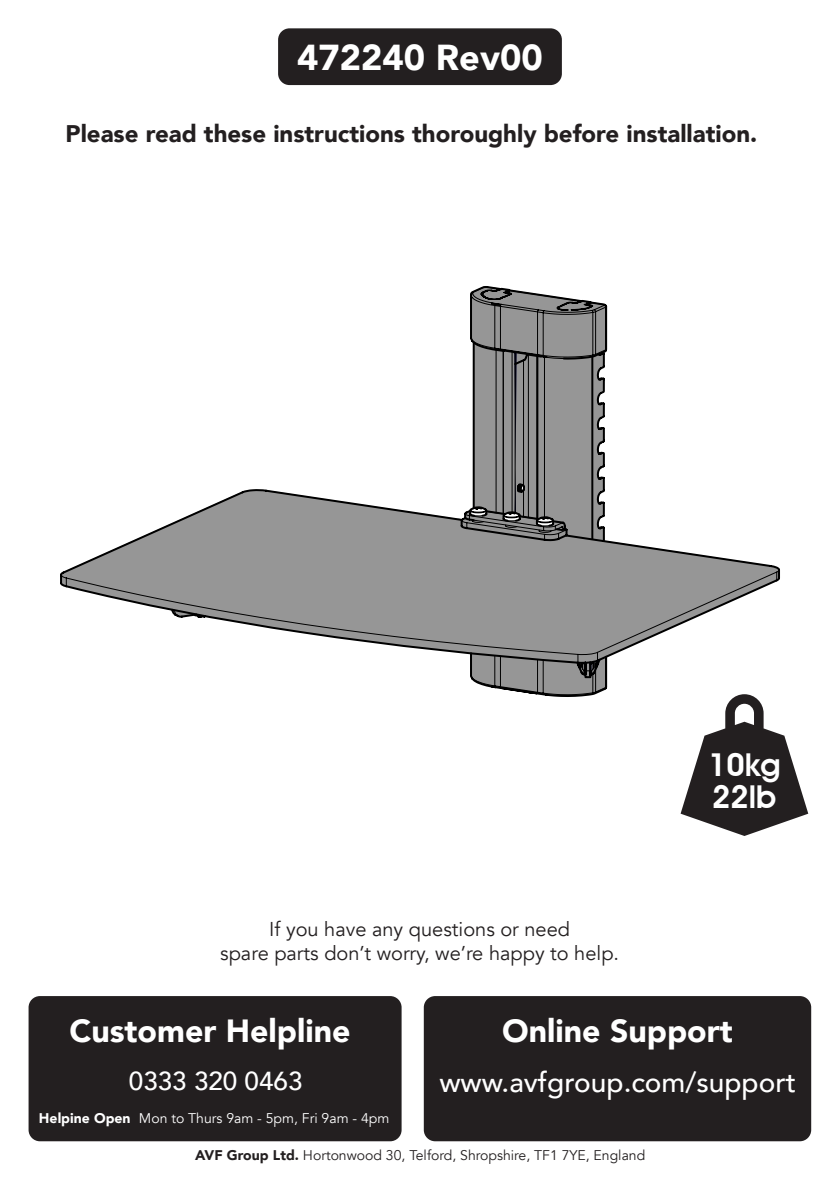
<style>
.page{position:relative;width:840px;height:1191px;background:#fff}
.page>*{position:absolute;margin:0;border:0;box-sizing:border-box;transform-origin:0 0}
.t1{font:900 36px "Avenir";color:#fff}
.t2{font:900 32px "Avenir";color:#fff}
.t3{font:600 31.6px/32px "Avant Garde IT Cby BT";color:#fff}
.t4{font:500 28px "Avenir";color:#fff}
.t5{font:500 26px "Avenir";color:#fff}
.t6{font:900 24px "Avenir";color:#231f20}
.t7{font:20px/24px "Avenir";color:#231f20;text-align:center}
.t8{font:14px "Avenir";color:#231f20}
.t9{font:14px "Avenir";color:#fff}
.s1{font-weight:900}
</style>
<div class="page">
<div style="left:278px;top:28px;width:283px;height:57px;background:#231f20;border-radius:11px"></div>
<svg style="left:680px;top:695px;width:129px;height:141px"></svg>
<div style="left:29px;top:996px;width:372px;height:145px;background:#231f20;border-radius:11px"></div>
<div style="left:423px;top:996px;width:387px;height:145px;background:#231f20;border-radius:11px"></div>
<svg style="left:60px;top:489px;width:720px;height:168px"></svg>
<svg style="left:457px;top:286px;width:151px;height:257px;background:#8f8f8f"></svg>
<svg style="left:170px;top:607px;width:438px;height:90px"></svg>
<p class="t1" style="left:297px;top:26px;width:247px">472240 Rev00</p>
<p class="t6" style="left:65px;top:113px;width:693px">Please read these instructions thoroughly before installation.</p>
<p class="t7" style="left:220px;top:917px;width:400px">If you have any questions or need<br>spare parts don’t worry, we’re happy to help.</p>
<p class="t3" style="left:707px;top:748px;width:74px">10kg<br>22lb</p>
<p class="t2" style="left:69px;top:1004px;width:282px">Customer Helpline</p>
<p class="t2" style="left:502px;top:1004px;width:232px">Online Support</p>
<p class="t5" style="left:129px;top:1058px;width:175px">0333 320 0463</p>
<p class="t4" style="left:439px;top:1057px;width:358px">www.avfgroup.com/support</p>
<p class="t9" style="left:39px;top:1110px;width:352px"><span class="s1">Helpine Open</span> Mon to Thurs 9am - 5pm, Fri 9am - 4pm</p>
<p class="t8" style="left:195px;top:1146px;width:451px"><span class="s1">AVF Group Ltd.</span> Hortonwood 30, Telford, Shropshire, TF1 7YE, England</p>
</div>
